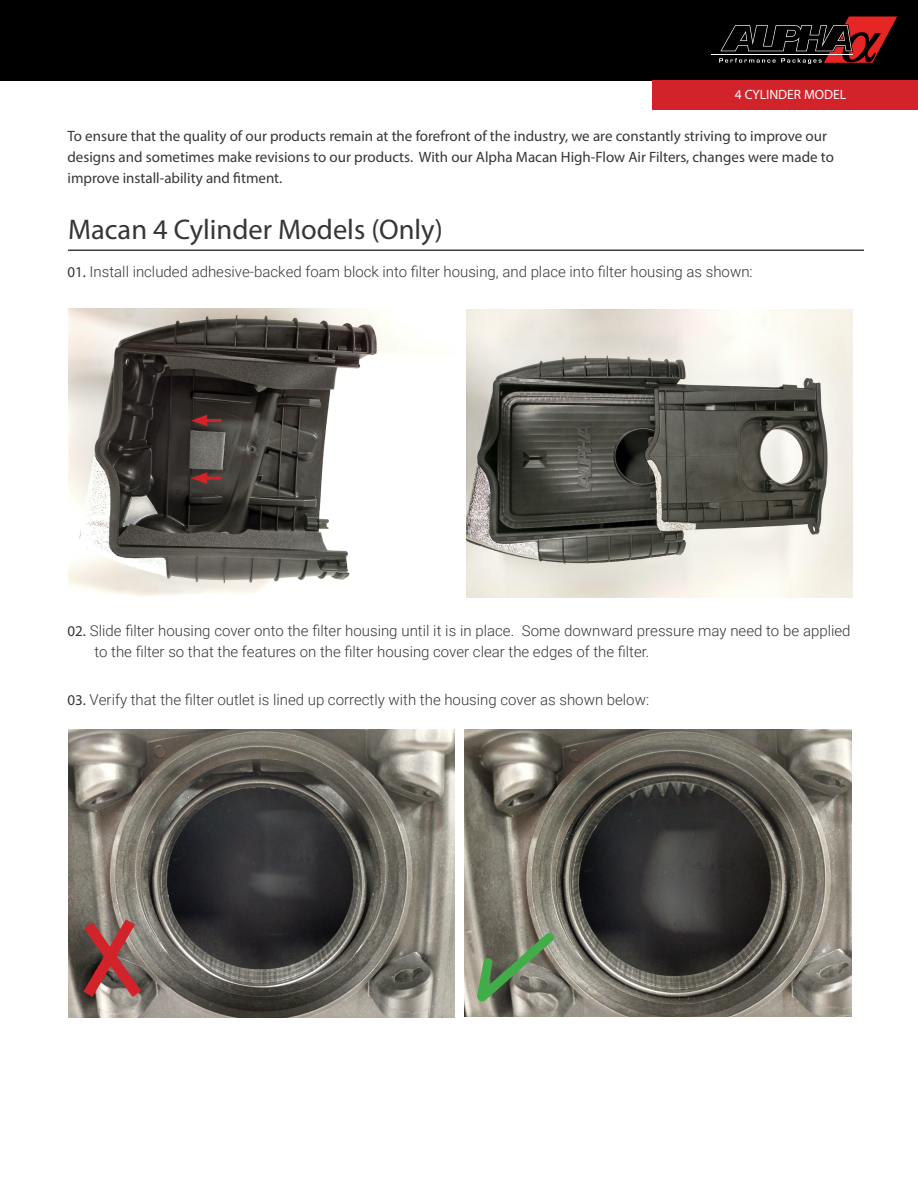
<style>
.page{position:relative;width:918px;height:1188px;background:#fff}
.page>*{position:absolute;margin:0;border:0;box-sizing:border-box;transform-origin:0 0}
.t1{font:28.5px "Myriad Pro";color:#363635}
.t2{font:300 15px/21px "Roboto";color:#363635}
.t3{font:15px/21px "Myriad Pro";color:#363635}
.t4{font:13.5px "Myriad Pro";color:#fff}
.s1{font-family:"Myriad Pro";font-weight:400}
</style>
<div class="page">
<div style="left:0;top:0;width:918px;height:80px;background:#000"></div>
<div style="left:652px;top:80px;width:266px;height:30px;background:#d2232a"></div>
<hr style="left:712px;top:54px;width:141px;height:1px;background:#fff">
<svg style="left:719px;top:16px;width:178px;height:48px"></svg>
<img style="left:68px;top:309px;width:348px;height:288px">
<img style="left:466px;top:310px;width:387px;height:288px">
<img style="left:68px;top:729px;width:387px;height:289px">
<img style="left:465px;top:729px;width:386px;height:287px">
<hr style="left:68px;top:250px;width:796px;height:1px;background:#000">
<hr style="left:202px;top:419px;width:19px;height:3px;background:#d2232a">
<svg style="left:191px;top:415px;width:16px;height:11px"></svg>
<hr style="left:202px;top:477px;width:19px;height:3px;background:#d2232a">
<svg style="left:191px;top:472px;width:16px;height:12px"></svg>
<svg style="left:74px;top:908px;width:77px;height:101px;background:#8b635e"></svg>
<svg style="left:470px;top:925px;width:92px;height:85px;background:#7d8870"></svg>
<p class="t4" style="left:735px;top:86px;width:113px">4 CYLINDER MODEL</p>
<p class="t3" style="left:68px;top:125px;width:768px">To ensure that the quality of our products remain at the forefront of the industry, we are constantly striving to improve our designs and sometimes make revisions to our products. With our Alpha Macan High-Flow Air Filters, changes were made to improve install-ability and fitment.</p>
<h1 class="t1" style="left:68px;top:212px;width:376px">Macan 4 Cylinder Models (Only)</h1>
<p class="t2" style="left:68px;top:261px;width:687px"><span class="s1">01.</span> Install included adhesive-backed foam block into filter housing, and place into filter housing as shown:</p>
<p class="t2" style="left:94px;top:619px;width:758px;text-indent:-27px"><span class="s1">02.</span> Slide filter housing cover onto the filter housing until it is in place. Some downward pressure may need to be applied to the filter so that the features on the filter housing cover clear the edges of the filter.</p>
<p class="t2" style="left:68px;top:688px;width:583px"><span class="s1">03.</span> Verify that the filter outlet is lined up correctly with the housing cover as shown below:</p>
</div>
